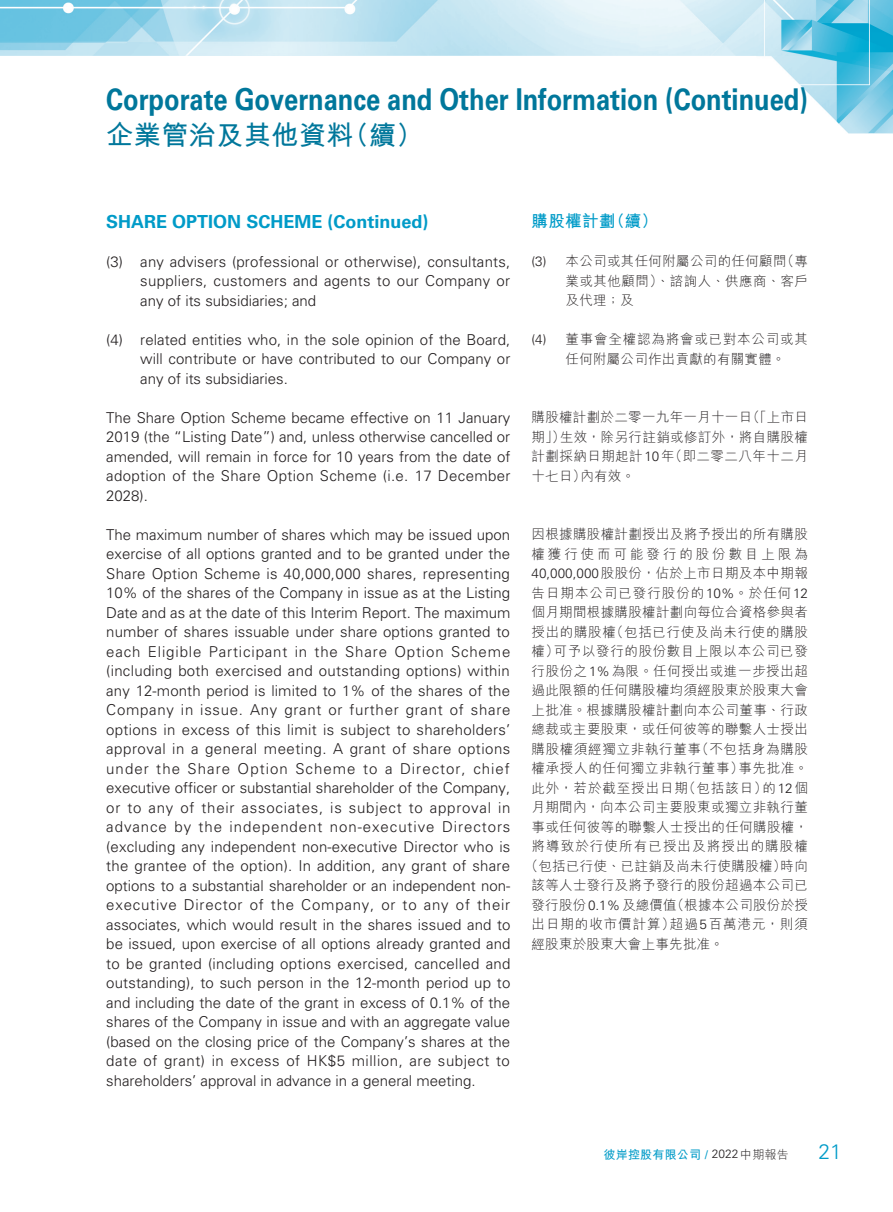
<style>
.page{position:relative;width:893px;height:1212px;background:#fff}
.page>*{position:absolute;margin:0;border:0;box-sizing:border-box;transform-origin:0 0}
.t1{font:700 30px "Univers LT Std";color:#00779b;scale:.85 1}
.t2{font:700 27px "M Hei HK";letter-spacing:.02em;color:#00779b}
.t3{font:300 21px "Univers LT Std";color:#009bc8}
._01_H1_E{font:700 18px "Univers LT Std";color:#009bc8}
._001_H1_C{font:700 16.5px "M Hei HK";letter-spacing:.02em;color:#009bc8}
._00_txt_E{font:300 15px/19.5px "Univers LT Std";color:#231f20;text-align:justify}
._000_txt_C{font:300 13.5px/19.5px "M Hei HK";letter-spacing:.03em;color:#231f20;text-align:justify}
._000_txt_C-2{font:300 13.5px "M Hei HK";letter-spacing:.05em;color:#231f20}
._000_txt_C-3{font:300 13.5px "M Hei HK";letter-spacing:.07em;color:#231f20}
._000_txt_C-4{font:300 13.5px/19.5px "M Hei HK";letter-spacing:.06em;color:#231f20}
._000_txt_C-5{font:300 13.5px "M Hei HK";letter-spacing:.075em;color:#231f20}
._000_txt_C-6{font:300 13.5px "M Hei HK";letter-spacing:.08em;color:#231f20}
._000_txt_C-7{font:300 13.5px "M Hei HK";letter-spacing:.215em;color:#231f20}
.t4{font:700 12px "M Hei HK";letter-spacing:.02em;color:#009bc8}
.s1{font-family:"Univers LT Std"}
.s2{font-family:"Univers LT Std";font-weight:300;color:#231f20}
.s3{font-weight:300;color:#231f20}
</style>
<div class="page">
<img style="left:0;top:0;width:893px;height:134px">
<h1 class="t1" style="left:106px;top:82px;width:827px">Corporate Governance and Other Information (Continued)</h1>
<h2 class="t2" style="left:106px;top:116px;width:318px">企業管治及其他資料（續）</h2>
<p class="_01_H1_E" style="left:106px;top:211px;width:324px">SHARE OPTION SCHEME (Continued)</p>
<p class="_00_txt_E" style="left:140px;top:251px;width:371px;text-indent:-34px">(3) any advisers (professional or otherwise), consultants, suppliers, customers and agents to our Company or any of its subsidiaries; and</p>
<p class="_00_txt_E" style="left:140px;top:329px;width:372px;text-indent:-34px">(4) related entities who, in the sole opinion of the Board, will contribute or have contributed to our Company or any of its subsidiaries.</p>
<p class="_00_txt_E" style="left:106px;top:407px;width:406px">The Share Option Scheme became effective on 11 January 2019 (the “Listing Date”) and, unless otherwise cancelled or amended, will remain in force for 10 years from the date of adoption of the Share Option Scheme (i.e. 17 December 2028).</p>
<p class="_00_txt_E" style="left:106px;top:524px;width:406px">The maximum number of shares which may be issued upon exercise of all options granted and to be granted under the Share Option Scheme is 40,000,000 shares, representing 10% of the shares of the Company in issue as at the Listing Date and as at the date of this Interim Report. The maximum number of shares issuable under share options granted to each Eligible Participant in the Share Option Scheme (including both exercised and outstanding options) within any 12-month period is limited to 1% of the shares of the Company in issue. Any grant or further grant of share options in excess of this limit is subject to shareholders’ approval in a general meeting. A grant of share options under the Share Option Scheme to a Director, chief executive officer or substantial shareholder of the Company, or to any of their associates, is subject to approval in advance by the independent non-executive Directors (excluding any independent non-executive Director who is the grantee of the option). In addition, any grant of share options to a substantial shareholder or an independent non&shy;executive Director of the Company, or to any of their associates, which would result in the shares issued and to be issued, upon exercise of all options already granted and to be granted (including options exercised, cancelled and outstanding), to such person in the 12-month period up to and including the date of the grant in excess of 0.1% of the shares of the Company in issue and with an aggregate value (based on the closing price of the Company’s shares at the date of grant) in excess of HK$5 million, are subject to shareholders’ approval in advance in a general meeting.</p>
<p class="_001_H1_C" style="left:531px;top:209px;width:128px">購股權計劃（續）</p>
<p class="_000_txt_C" style="left:565px;top:251px;width:244px;text-indent:-34px"><span class="s1">(3)</span> 本公司或其任何附屬公司的任何顧問（專業或其他顧問）、諮詢人、供應商、客戶及代理；及</p>
<p class="_000_txt_C-4" style="left:565px;top:329px;width:244px;text-indent:-34px"><span class="s1">(4)</span> 董事會全權認為將會或已對本公司或其任何附屬公司作出貢獻的有關實體。</p>
<p class="_000_txt_C" style="left:531px;top:407px;width:278px">購股權計劃於二零一九年一月十一日（「上市日期」）生效，除另行註銷或修訂外，將自購股權計劃採納日期起計<span class="s1">10</span>年（即二零二八年十二月十七日）內有效。</p>
<p class="_000_txt_C" style="left:531px;top:524px;width:278px">因根據購股權計劃授出及將予授出的所有購股</p>
<p class="_000_txt_C-7" style="left:531px;top:547px;width:278px">權獲行使而可能發行的股份數目上限為</p>
<p class="_000_txt_C" style="left:531px;top:563px;width:278px"><span class="s1">40,000,000</span>股股份，佔於上市日期及本中期報</p>
<p class="_000_txt_C-5" style="left:531px;top:586px;width:278px">告日期本公司已發行股份的<span class="s1">10%</span>。於任何<span class="s1">12</span></p>
<p class="_000_txt_C" style="left:531px;top:602px;width:278px">個月期間根據購股權計劃向每位合資格參與者</p>
<p class="_000_txt_C-2" style="left:531px;top:625px;width:278px">授出的購股權（包括已行使及尚未行使的購股</p>
<p class="_000_txt_C-2" style="left:531px;top:644px;width:278px">權）可予以發行的股份數目上限以本公司已發</p>
<p class="_000_txt_C" style="left:531px;top:661px;width:278px">行股份之<span class="s1">1%</span>為限。任何授出或進一步授出超</p>
<p class="_000_txt_C" style="left:531px;top:680px;width:278px">過此限額的任何購股權均須經股東於股東大會</p>
<p class="_000_txt_C" style="left:531px;top:700px;width:278px">上批准。根據購股權計劃向本公司董事、行政</p>
<p class="_000_txt_C" style="left:531px;top:719px;width:278px">總裁或主要股東，或任何彼等的聯繫人士授出</p>
<p class="_000_txt_C-2" style="left:531px;top:742px;width:278px">購股權須經獨立非執行董事（不包括身為購股</p>
<p class="_000_txt_C-2" style="left:531px;top:761px;width:278px">權承授人的任何獨立非執行董事）事先批准。</p>
<p class="_000_txt_C-3" style="left:531px;top:781px;width:278px">此外，若於截至授出日期（包括該日）的<span class="s1">12</span>個</p>
<p class="_000_txt_C" style="left:531px;top:797px;width:278px">月期間內，向本公司主要股東或獨立非執行董</p>
<p class="_000_txt_C" style="left:531px;top:817px;width:278px">事或任何彼等的聯繫人士授出的任何購股權，</p>
<p class="_000_txt_C-6" style="left:531px;top:839px;width:278px">將導致於行使所有已授出及將授出的購股權</p>
<p class="_000_txt_C" style="left:525px;top:856px;width:285px">（包括已行使、已註銷及尚未行使購股權）時向</p>
<p class="_000_txt_C" style="left:531px;top:875px;width:278px">該等人士發行及將予發行的股份超過本公司已</p>
<p class="_000_txt_C" style="left:531px;top:895px;width:278px">發行股份<span class="s1">0.1%</span>及總價值（根據本公司股份於授</p>
<p class="_000_txt_C-3" style="left:531px;top:917px;width:278px">出日期的收市價計算）超過<span class="s1">5</span>百萬港元，則須</p>
<p class="_000_txt_C" style="left:531px;top:934px;width:194px">經股東於股東大會上事先批准。</p>
<p class="t4" style="left:603px;top:1146px;width:187px">彼岸控股有限公司 / <span class="s2">2022</span><span class="s3">中期報告</span></p>
<h3 class="t3" style="left:819px;top:1138px;width:25px">21</h3>
</div>
